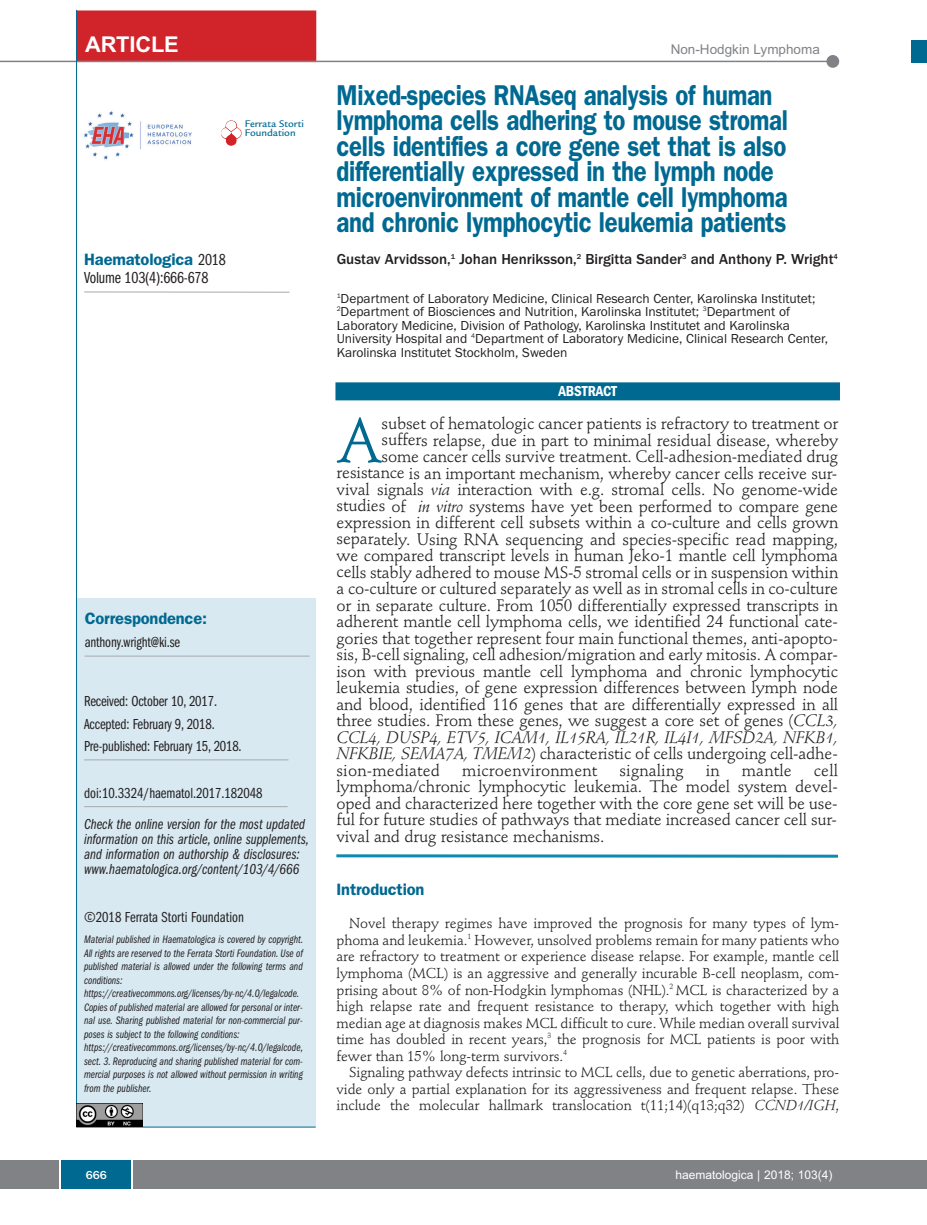
<style>
.page{position:relative;width:927px;height:1225px;background:#fff}
.page>*{position:absolute;margin:0;border:0;box-sizing:border-box;transform-origin:0 0}
.t1{font:62.7px "Stempel Schneidler";color:#006991}
.t2{font:600 28.8px/25.5px "Franklin Gothic";letter-spacing:-.015em;color:#006991;scale:.83 1}
.t3{font:700 21.75px "Arial";letter-spacing:-.01em;color:#fff}
.t4{font:16.5px/16.5px "Stempel Schneidler";letter-spacing:-.01em;color:#231f20;text-align:justify}
.t5{font:italic 16.5px "Stempel Schneidler";letter-spacing:-.01em;color:#231f20}
.t6{font:600 16.5px "Franklin Gothic";letter-spacing:-.01em;color:#006991}
.t7{font:16.5px "Stempel Schneidler";letter-spacing:.01em;color:#231f20}
.t8{font:16.5px "Franklin Gothic Book Cmpr";letter-spacing:-.01em;color:#231f20}
.t9{font:15px/15px "Franklin Gothic Book Cmpr Ital";color:#231f20}
.t10{font:15px/22.5px "Franklin Gothic Book Cmpr";letter-spacing:-.01em;color:#231f20}
.t11{font:500 15px "Franklin Gothic";color:#231f20}
.t12{font:600 condensed 15px "Franklin Gothic";letter-spacing:-.005em;color:#fff}
.t13{font:14.25px/16.5px "Stempel Schneidler";letter-spacing:-.005em;color:#231f20;text-align:justify}
.t14{font:13.5px/13.5px "Franklin Gothic";color:#231f20}
.t15{font:13.5px "Arial";color:#808285}
.t16{font:12px "Arial";color:#fff}
.t17{font:500 12px "Franklin Gothic";color:#fff}
.t18{font:11.25px/13.5px "Franklin Gothic Book Cmpr Ital";color:#231f20}
.t19{font:500 10.5px/9px "Legacy Sans";color:#006991}
.s1{font-family:"Franklin Gothic Book Cmpr";font-weight:400;color:#231f20}
.s2{font-style:italic}
</style>
<div class="page">
<div style="left:911px;top:40px;width:16px;height:22px;background:#006991"></div>
<div style="left:910px;top:1160px;width:17px;height:28px;background:#808285"></div>
<div style="left:0;top:1160px;width:910px;height:28px;background:#808285"></div>
<div style="left:61px;top:1160px;width:71px;height:28px;background:#006991"></div>
<svg style="left:60px;top:1160px;width:1px;height:28px"></svg>
<svg style="left:132px;top:1160px;width:1px;height:28px"></svg>
<div style="left:77px;top:598px;width:239px;height:529px;background:#d8e9f1"></div>
<hr style="left:84px;top:759px;width:204px;height:1px;background:#a8a9ad">
<hr style="left:85px;top:656px;width:225px;height:1px;background:#a8a9ad">
<hr style="left:76px;top:1126px;width:240px;height:1px;background:#006991">
<img style="left:221px;top:120px;width:20px;height:26px">
<img style="left:83px;top:111px;width:109px;height:49px">
<hr style="left:84px;top:292px;width:206px;height:1px;background:#a8a9ad">
<div style="left:77px;top:10px;width:239px;height:52px;background:#d1232a"></div>
<hr style="left:0;top:61px;width:830px;height:1px;background:#808285">
<div style="left:826px;top:55px;width:13px;height:13px;background:#808285;border-radius:50%"></div>
<hr style="left:84px;top:806px;width:204px;height:1px;background:#a8a9ad">
<hr style="left:76px;top:10px;width:1px;height:1116px;background:#006991">
<img style="left:77px;top:1103px;width:65px;height:23px">
<hr style="left:336px;top:854px;width:502px;height:3px;background:#0d8aaf">
<div style="left:335px;top:382px;width:505px;height:18px;background:#006991"></div>
<h3 class="t3" style="left:85px;top:32px;width:95px">ARTICLE</h3>
<p class="t15" style="left:671px;top:42px;width:151px">Non-Hodgkin Lymphoma</p>
<p class="t19" style="left:245px;top:120px;width:61px">Ferrata Storti<br>Foundation</p>
<p class="t6" style="left:84px;top:254px;width:143px">Haematologica <span class="s1">2018</span></p>
<p class="t8" style="left:84px;top:272px;width:126px">Volume 103(4):666-678</p>
<p class="t6" style="left:85px;top:612px;width:124px">Correspondence:</p>
<p class="t10" style="left:85px;top:632px;width:97px">anthony.wright@ki.se</p>
<p class="t10" style="left:84px;top:691px;width:159px">Received: October 10, 2017.<br>Accepted: February 9, 2018.<br>Pre-published: February 15, 2018.</p>
<p class="t10" style="left:84px;top:783px;width:180px">doi:10.3324/haematol.2017.182048</p>
<p class="t9" style="left:84px;top:817px;width:226px">Check the online version for the most updated information on this article, online supplements, and information on authorship &amp; disclosures: www.haematologica.org/content/103/4/666</p>
<p class="t10" style="left:84px;top:907px;width:161px">©2018 Ferrata Storti Foundation</p>
<p class="t18" style="left:84px;top:933px;width:221px">Material published in Haematologica is covered by copyright.<br>All rights are reserved to the Ferrata Storti Foundation. Use of published material is allowed under the following terms and conditions: https://creativecommons.org/licenses/by-nc/4.0/legalcode.<br>Copies of published material are allowed for personal or inter&shy;nal use. Sharing published material for non-commercial pur&shy;poses is subject to the following conditions: https://creativecommons.org/licenses/by-nc/4.0/legalcode, sect. 3. Reproducing and sharing published material for com&shy;mercial purposes is not allowed without permission in writing from the publisher.</p>
<p class="t2" style="left:337px;top:85px;width:545px">Mixed-species RNAseq analysis of human lymphoma cells adhering to mouse stromal cells identifies a core gene set that is also differentially expressed in the lymph node microenvironment of mantle cell lymphoma and chronic lymphocytic leukemia patients</p>
<p class="t11" style="left:337px;top:250px;width:503px">Gustav Arvidsson,<sup>1</sup> Johan Henriksson,<sup>2</sup> Birgitta Sander<sup>3</sup> and Anthony P. Wright<sup>4</sup></p>
<p class="t14" style="left:337px;top:291px;width:493px"><sup>1</sup>Department of Laboratory Medicine, Clinical Research Center, Karolinska Institutet; <sup>2</sup>Department of Biosciences and Nutrition, Karolinska Institutet; <sup>3</sup>Department of Laboratory Medicine, Division of Pathology, Karolinska Institutet and Karolinska University Hospital and <sup>4</sup>Department of Laboratory Medicine, Clinical Research Center, Karolinska Institutet Stockholm, Sweden</p>
<p class="t12" style="left:558px;top:386px;width:60px">ABSTRACT</p>
<h1 class="t1" style="left:337px;top:414px;width:47px">A</h1>
<p class="t4" style="left:381px;top:417px;width:458px">subset of hematologic cancer patients is refractory to treatment or</p>
<p class="t4" style="left:381px;top:433px;width:458px">suffers relapse, due in part to minimal residual disease, whereby</p>
<p class="t4" style="left:381px;top:450px;width:458px">some cancer cells survive treatment. Cell-adhesion-mediated drug</p>
<p class="t4" style="left:337px;top:466px;width:502px">resistance is an important mechanism, whereby cancer cells receive sur-</p>
<p class="t4" style="left:337px;top:483px;width:503px">vival signals <span class="s2">via</span> interaction with e.g. stromal cells. No genome-wide</p>
<p class="t4" style="left:337px;top:499px;width:503px">studies of <span class="s2">in vitro</span> systems have yet been performed to compare gene</p>
<p class="t4" style="left:337px;top:516px;width:503px">expression in different cell subsets within a co-culture and cells grown</p>
<p class="t4" style="left:337px;top:532px;width:503px">separately. Using RNA sequencing and species-specific read mapping,</p>
<p class="t4" style="left:337px;top:549px;width:503px">we compared transcript levels in human Jeko-1 mantle cell lymphoma</p>
<p class="t4" style="left:337px;top:565px;width:503px">cells stably adhered to mouse MS-5 stromal cells or in suspension within</p>
<p class="t4" style="left:337px;top:582px;width:503px">a co-culture or cultured separately as well as in stromal cells in co-culture</p>
<p class="t4" style="left:337px;top:598px;width:503px">or in separate culture. From 1050 differentially expressed transcripts in</p>
<p class="t4" style="left:337px;top:615px;width:503px">adherent mantle cell lymphoma cells, we identified 24 functional cate-</p>
<p class="t4" style="left:337px;top:631px;width:503px">gories that together represent four main functional themes, anti-apopto-</p>
<p class="t4" style="left:336px;top:648px;width:503px">sis, B-cell signaling, cell adhesion/migration and early mitosis. A compar-</p>
<p class="t4" style="left:336px;top:664px;width:503px">ison with previous mantle cell lymphoma and chronic lymphocytic</p>
<p class="t4" style="left:336px;top:681px;width:503px">leukemia studies, of gene expression differences between lymph node</p>
<p class="t4" style="left:336px;top:697px;width:503px">and blood, identified 116 genes that are differentially expressed in all</p>
<p class="t4" style="left:336px;top:714px;width:503px">three studies. From these genes, we suggest a core set of genes (<span class="s2">CCL3,</span></p>
<p class="t5" style="left:336px;top:730px;width:503px">CCL4, DUSP4, ETV5, ICAM1, IL15RA, IL21R, IL4I1, MFSD2A, NFKB1,</p>
<p class="t4" style="left:336px;top:747px;width:503px"><span class="s2">NFKBIE, SEMA7A, TMEM2</span>) characteristic of cells undergoing cell-adhe-</p>
<p class="t7" style="left:336px;top:763px;width:105px">sion-mediated</p>
<p class="t7" style="left:462px;top:763px;width:137px">microenvironment</p>
<p class="t7" style="left:619px;top:763px;width:66px">signaling</p>
<p class="t4" style="left:706px;top:763px;width:15px">in</p>
<p class="t4" style="left:742px;top:763px;width:51px">mantle</p>
<p class="t4" style="left:336px;top:763px;width:503px;text-indent:477px">cell lymphoma/chronic lymphocytic leukemia. The model system devel&shy;oped and characterized here together with the core gene set will be use&shy;ful for future studies of pathways that mediate increased cancer cell sur&shy;vival and drug resistance mechanisms.</p>
<p class="t6" style="left:336px;top:884px;width:89px">Introduction</p>
<p class="t13" style="left:336px;top:916px;width:504px;text-indent:13px">Novel therapy regimes have improved the prognosis for many types of lym&shy;phoma and leukemia.<sup>1</sup> However, unsolved problems remain for many patients who are refractory to treatment or experience disease relapse. For example, mantle cell lymphoma (MCL) is an aggressive and generally incurable B-cell neoplasm, com&shy;prising about 8% of non-Hodgkin lymphomas (NHL).<sup>2</sup> MCL is characterized by a high relapse rate and frequent resistance to therapy, which together with high median age at diagnosis makes MCL difficult to cure. While median overall survival time has doubled in recent years,<sup>3</sup> the prognosis for MCL patients is poor with fewer than 15% long-term survivors.<sup>4</sup></p>
<p class="t13" style="left:336px;top:1065px;width:504px;text-indent:13px">Signaling pathway defects intrinsic to MCL cells, due to genetic aberrations, pro&shy;vide only a partial explanation for its aggressiveness and frequent relapse. These include the molecular hallmark translocation t(11;14)(q13;q32) <span class="s2">CCND1/IGH</span>,</p>
<p class="t17" style="left:86px;top:1167px;width:23px">666</p>
<p class="t16" style="left:676px;top:1167px;width:158px">haematologica | 2018; 103(4)</p>
</div>
